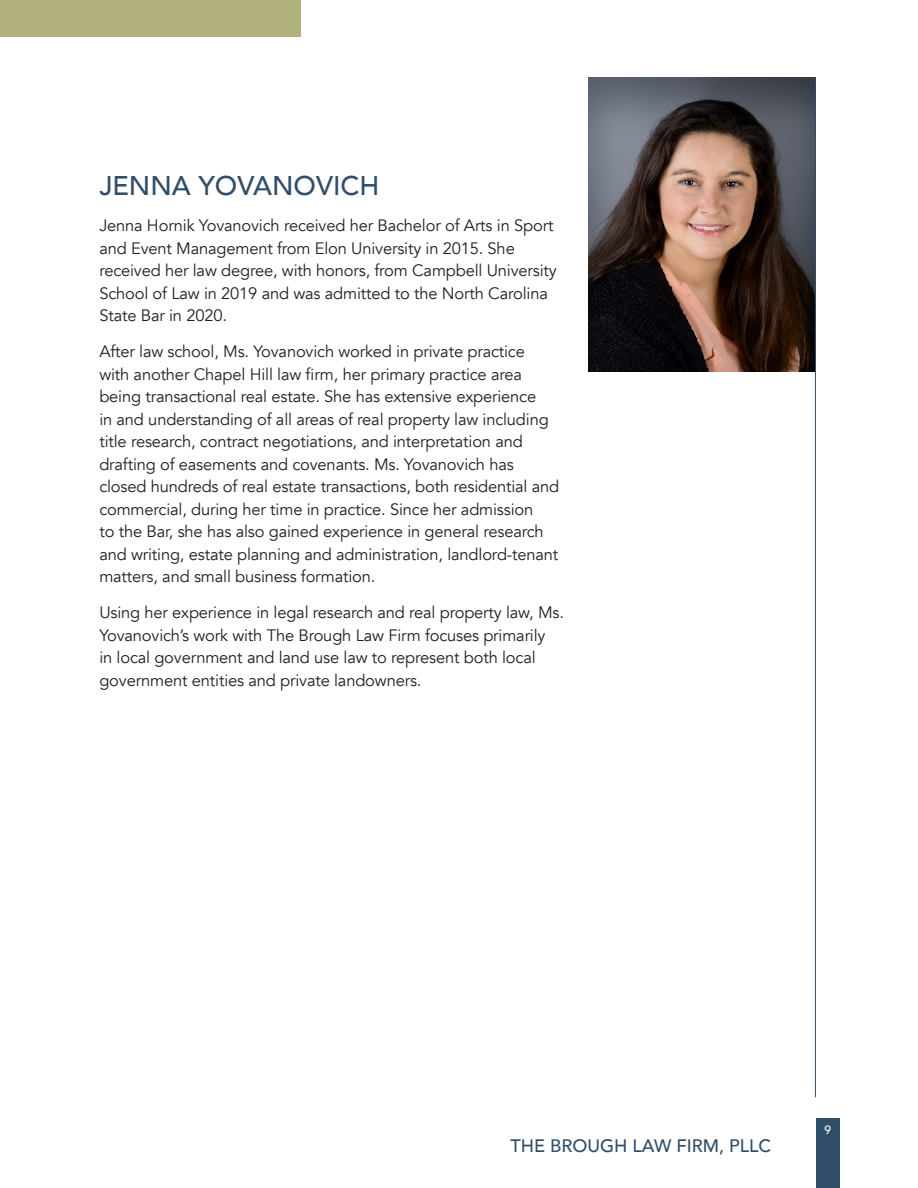
<style>
.page{position:relative;width:918px;height:1188px;background:#fff}
.page>*{position:absolute;margin:0;border:0;box-sizing:border-box;transform-origin:0 0}
.t1{font:500 27px "Avenir";color:#314e69}
.t2{font:500 18px "Avenir";color:#314e69}
.t3{font:16.5px/22.5px "Avenir";letter-spacing:-.01em;color:#231f20}
.t4{font:500 12px "Avenir";color:#fff}
</style>
<div class="page">
<div style="left:816px;top:1119px;width:24px;height:69px;background:#314e69"></div>
<div style="left:0;top:0;width:300px;height:37px;background:#b1b17d"></div>
<img style="left:588px;top:78px;width:227px;height:294px">
<hr style="left:815px;top:78px;width:1px;height:1019px;background:#314e69">
<p class="t1" style="left:99px;top:163px;width:282px">JENNA YOVANOVICH</p>
<p class="t3" style="left:99px;top:215px;width:459px">Jenna Hornik Yovanovich received her Bachelor of Arts in Sport and Event Management from Elon University in 2015. She received her law degree, with honors, from Campbell University School of Law in 2019 and was admitted to the North Carolina State Bar in 2020.</p>
<p class="t3" style="left:99px;top:341px;width:461px">After law school, Ms. Yovanovich worked in private practice<br>with another Chapel Hill law firm, her primary practice area being transactional real estate. She has extensive experience<br>in and understanding of all areas of real property law including title research, contract negotiations, and interpretation and drafting of easements and covenants. Ms. Yovanovich has closed hundreds of real estate transactions, both residential and commercial, during her time in practice. Since her admission<br>to the Bar, she has also gained experience in general research and writing, estate planning and administration, landlord-tenant matters, and small business formation.</p>
<p class="t3" style="left:99px;top:602px;width:466px">Using her experience in legal research and real property law, Ms.<br>Yovanovich’s work with The Brough Law Firm focuses primarily<br>in local government and land use law to represent both local government entities and private landowners.</p>
<p class="t2" style="left:511px;top:1130px;width:262px">THE BROUGH LAW FIRM, PLLC</p>
<p class="t4" style="left:824px;top:1119px;width:8px">9</p>
</div>
